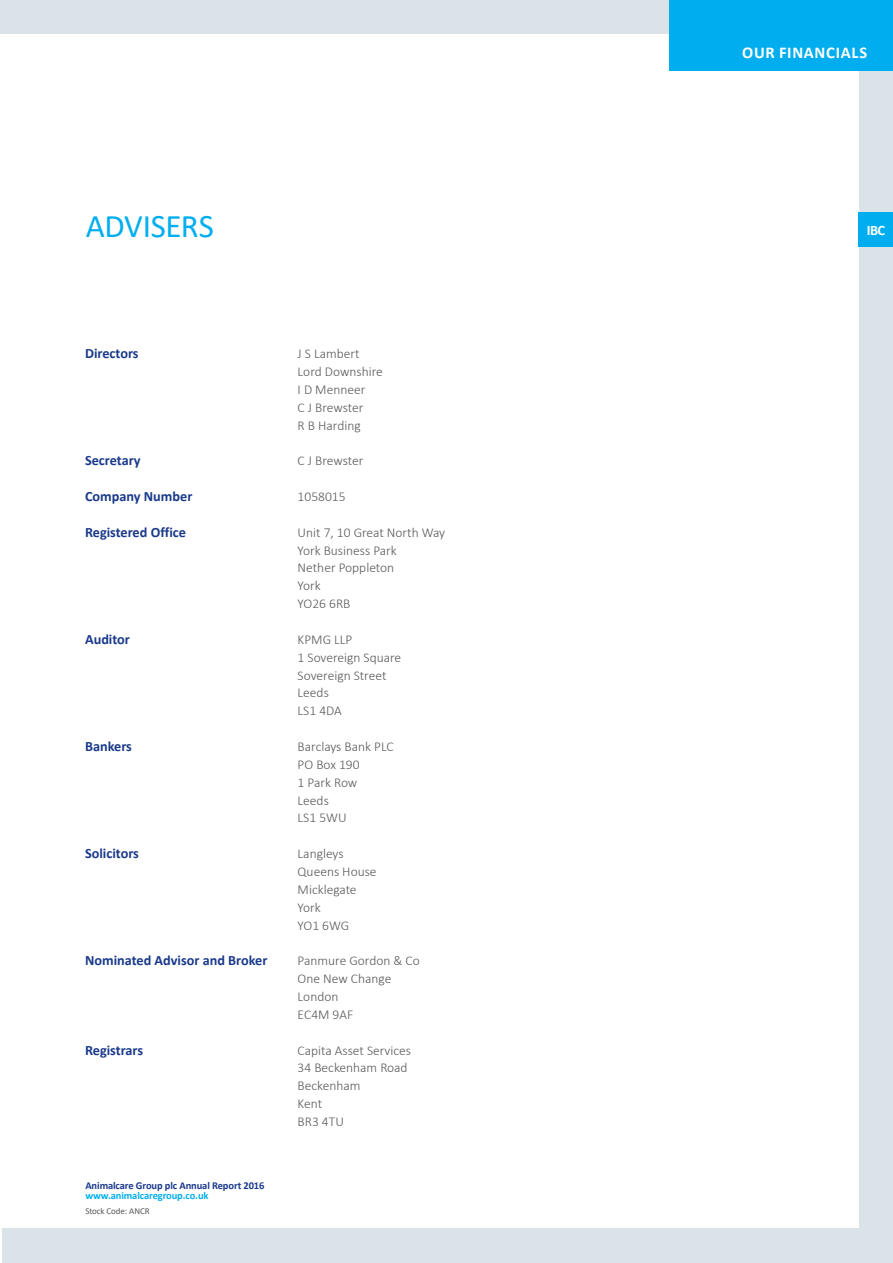
<style>
.page{position:relative;width:893px;height:1263px;background:#fff}
.page>*{position:absolute;margin:0;border:0;box-sizing:border-box;transform-origin:0 0}
.t1{font:33px "Calibri";letter-spacing:-.01em;color:#00aeef}
.t2{font:700 16.5px "Calibri";letter-spacing:.04em;color:#fff}
.t3{font:700 14.4px "Calibri";color:#fff}
.t4{font:700 14.25px "Calibri";color:#19398a}
.t5{font:300 13.5px/17.9px "Calibri";color:#58595b}
.t6{font:700 10.5px "Calibri";letter-spacing:-.01em;color:#19398a}
.t7{font:700 10.5px "Calibri";letter-spacing:-.01em;color:#00aeef}
.t8{font:9px "Calibri";letter-spacing:-.01em;color:#58595b}
</style>
<div class="page">
<div style="left:859px;top:0;width:34px;height:1263px;background:#dae3e8"></div>
<div style="left:0;top:0;width:880px;height:34px;background:#dae3e8"></div>
<div style="left:2px;top:1229px;width:891px;height:34px;background:#dae3e8"></div>
<div style="left:859px;top:213px;width:34px;height:34px;background:#00aeef"></div>
<div style="left:670px;top:0;width:223px;height:71px;background:#00aeef"></div>
<h1 class="t1" style="left:86px;top:203px;width:130px">ADVISERS</h1>
<p class="t4" style="left:85px;top:343px;width:55px">Directors</p>
<p class="t5" style="left:298px;top:346px;width:87px">J S Lambert<br>Lord Downshire<br>I D Menneer<br>C J Brewster<br>R B Harding</p>
<p class="t4" style="left:85px;top:450px;width:57px">Secretary</p>
<p class="t5" style="left:298px;top:453px;width:67px">C J Brewster</p>
<p class="t4" style="left:85px;top:486px;width:109px">Company Number</p>
<p class="t5" style="left:298px;top:489px;width:49px">1058015</p>
<p class="t4" style="left:85px;top:522px;width:102px">Registered Office</p>
<p class="t5" style="left:298px;top:524px;width:149px">Unit 7, 10 Great North Way<br>York Business Park<br>Nether Poppleton<br>York<br>YO26 6RB</p>
<p class="t4" style="left:85px;top:629px;width:46px">Auditor</p>
<p class="t5" style="left:298px;top:631px;width:105px">KPMG LLP<br>1 Sovereign Square<br>Sovereign Street<br>Leeds<br>LS1 4DA</p>
<p class="t4" style="left:85px;top:736px;width:48px">Bankers</p>
<p class="t5" style="left:298px;top:739px;width:98px">Barclays Bank PLC<br>PO Box 190<br>1 Park Row<br>Leeds<br>LS1 5WU</p>
<p class="t4" style="left:85px;top:843px;width:55px">Solicitors</p>
<p class="t5" style="left:298px;top:846px;width:80px">Langleys<br>Queens House<br>Micklegate<br>York<br>YO1 6WG</p>
<p class="t4" style="left:85px;top:950px;width:184px">Nominated Advisor and Broker</p>
<p class="t5" style="left:298px;top:953px;width:124px">Panmure Gordon &amp; Co<br>One New Change<br>London<br>EC4M 9AF</p>
<p class="t4" style="left:85px;top:1040px;width:60px">Registrars</p>
<p class="t5" style="left:298px;top:1042px;width:115px">Capita Asset Services<br>34 Beckenham Road<br>Beckenham<br>Kent<br>BR3 4TU</p>
<p class="t6" style="left:85px;top:1178px;width:181px">Animalcare Group plc Annual Report 2016</p>
<p class="t7" style="left:85px;top:1188px;width:125px">www.animalcaregroup.co.uk</p>
<p class="t8" style="left:85px;top:1204px;width:66px">Stock Code: ANCR</p>
<p class="t2" style="left:742px;top:41px;width:127px">OUR FINANCIALS</p>
<p class="t3" style="left:867px;top:220px;width:20px">IBC</p>
</div>
